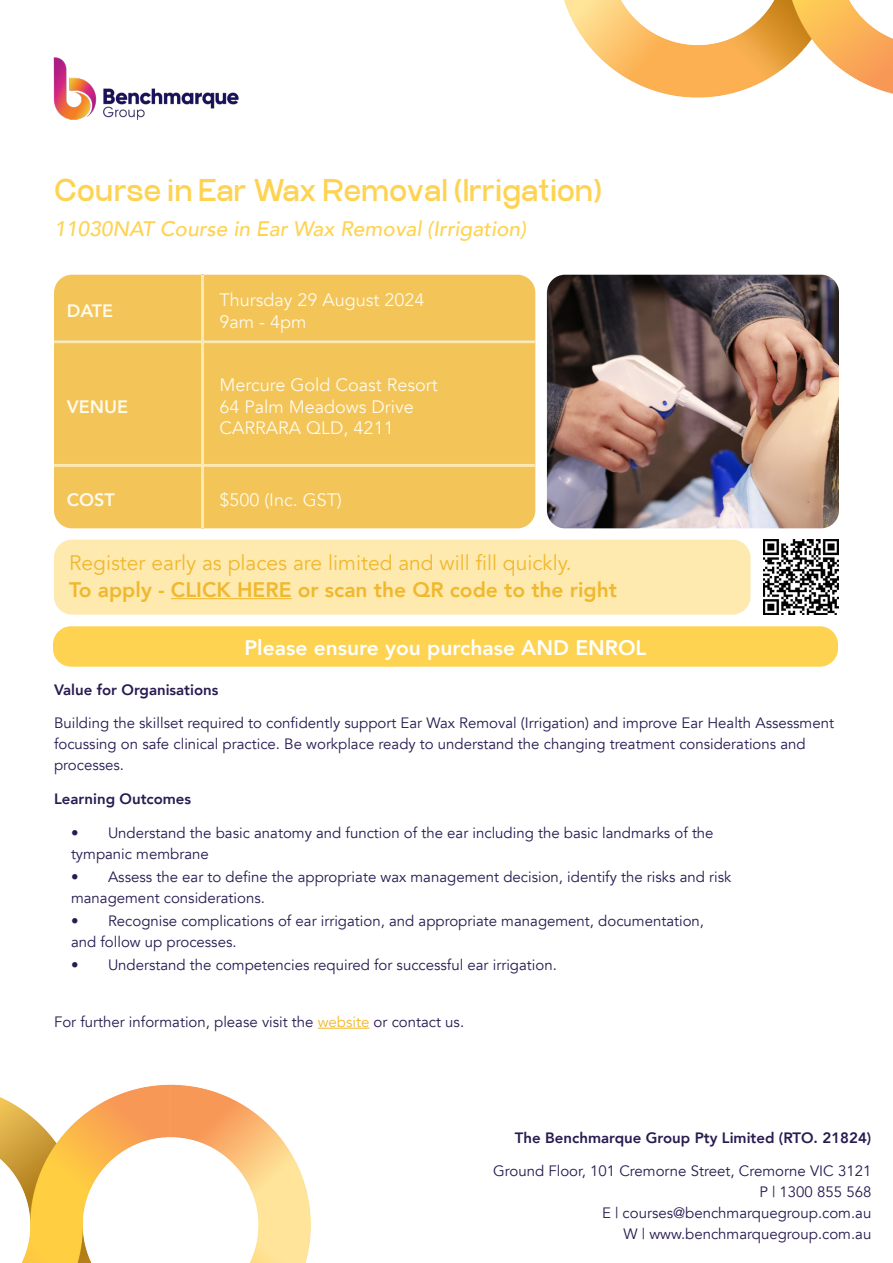
<style>
.page{position:relative;width:893px;height:1263px;background:#fff}
.page>*{position:absolute;margin:0;border:0;box-sizing:border-box;transform-origin:0 0}
.t1{font:700 30px "Craftwork Sans";color:#fed352}
.t2{font:21px "Avenir";color:#f0b82d}
.t3{font:800 21px "Avenir";color:#f0b82d}
.t4{font:italic 500 21px "Avenir";color:#fed352}
.t5{font:800 21px "Avenir";color:#fff}
.t6{font:18px "Avenir";color:#fefaec}
.t7{font:800 18px "Avenir";color:#fefaec}
.BODY_TEXT{font:15px/21px "Avenir";color:#281b51}
.BODY_TEXT-2{font:800 15px "Avenir";color:#281b51}
.s1{color:#f0b82d}
</style>
<div class="page">
<img style="left:0;top:0;width:893px;height:1263px">
<div style="left:54px;top:275px;width:481px;height:253px;background:#f3c457;border-radius:18px"></div>
<img style="left:53px;top:54px;width:201px;height:70px">
<div style="left:54px;top:540px;width:696px;height:75px;background:#fee9af;border-radius:18px"></div>
<hr style="left:201px;top:275px;width:3px;height:253px;background:#fee9af">
<hr style="left:54px;top:340px;width:481px;height:3px;background:#fee9af">
<hr style="left:54px;top:464px;width:481px;height:3px;background:#fee9af">
<hr style="left:171px;top:598px;width:120px;height:1px;background:#f0b82d">
<img style="left:547px;top:275px;width:292px;height:253px">
<hr style="left:318px;top:1028px;width:51px;height:1px;background:#f0b82d">
<div style="left:53px;top:626px;width:785px;height:41px;background:#fed352;border-radius:18px"></div>
<img style="left:763px;top:539px;width:76px;height:76px">
<p class="t1" style="left:54px;top:172px;width:550px">Course in Ear Wax Removal (Irrigation)</p>
<p class="t4" style="left:54px;top:216px;width:474px">11030NAT Course in Ear Wax Removal (Irrigation)</p>
<p class="t7" style="left:67px;top:297px;width:48px">DATE</p>
<p class="t7" style="left:67px;top:392px;width:63px">VENUE</p>
<p class="t6" style="left:220px;top:289px;width:207px">Thursday 29 August 2024</p>
<p class="t6" style="left:220px;top:311px;width:89px">9am - 4pm</p>
<p class="t6" style="left:220px;top:374px;width:220px">Mercure Gold Coast Resort</p>
<p class="t6" style="left:220px;top:396px;width:196px">64 Palm Meadows Drive</p>
<p class="t6" style="left:220px;top:417px;width:176px">CARRARA QLD, 4211</p>
<p class="t7" style="left:67px;top:486px;width:49px">COST</p>
<p class="t6" style="left:220px;top:489px;width:124px">$500 (Inc. GST)</p>
<p class="t2" style="left:69px;top:550px;width:504px">Register early as places are limited and will fill quickly.</p>
<p class="t3" style="left:69px;top:573px;width:549px">To apply - CLICK HERE or scan the QR code to the right</p>
<p class="t5" style="left:244px;top:632px;width:404px">Please ensure you purchase AND ENROL</p>
<p class="BODY_TEXT-2" style="left:54px;top:678px;width:166px">Value for Organisations</p>
<p class="BODY_TEXT" style="left:54px;top:713px;width:781px">Building the skillset required to confidently support Ear Wax Removal (Irrigation) and improve Ear Health Assessment focussing on safe clinical practice. Be workplace ready to understand the changing treatment considerations and processes.</p>
<p class="BODY_TEXT-2" style="left:54px;top:787px;width:139px">Learning Outcomes</p>
<p class="BODY_TEXT" style="left:71px;top:822px;width:644px">• Understand the basic anatomy and function of the ear including the basic landmarks of the tympanic membrane</p>
<p class="BODY_TEXT" style="left:71px;top:866px;width:662px">• Assess the ear to define the appropriate wax management decision, identify the risks and risk management considerations.</p>
<p class="BODY_TEXT" style="left:71px;top:911px;width:635px">• Recognise complications of ear irrigation, and appropriate management, documentation, and follow up processes.</p>
<p class="BODY_TEXT" style="left:71px;top:955px;width:487px">• Understand the competencies required for successful ear irrigation.</p>
<p class="BODY_TEXT" style="left:54px;top:1012px;width:412px">For further information, please visit the <span class="s1">website</span> or contact us.</p>
<p class="BODY_TEXT-2" style="left:515px;top:1126px;width:358px">The Benchmarque Group Pty Limited (RTO. 21824)</p>
<p class="BODY_TEXT" style="left:493px;top:1161px;width:380px;text-align:right">Ground Floor, 101 Cremorne Street, Cremorne VIC 3121<br>P | 1300 855 568<br>E | courses@benchmarquegroup.com.au<br>W | www.benchmarquegroup.com.au</p>
</div>
